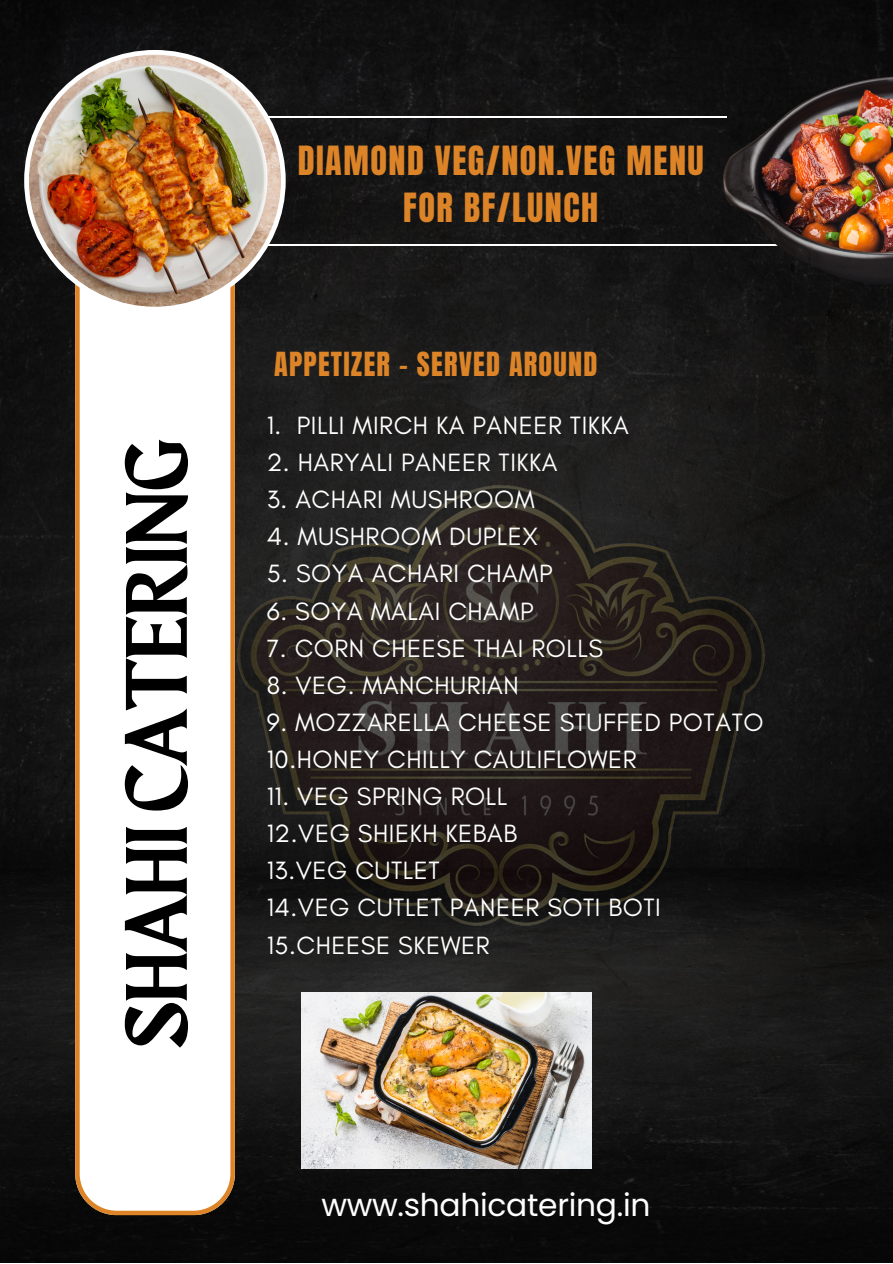
<style>
.page{position:relative;width:893px;height:1264px;background:#fff}
.page>*{position:absolute;margin:0;border:0;box-sizing:border-box;transform-origin:0 0}
.t1{font:87.3px "Maragsa Display";color:#000}
.t2{font:34.2px "Anton";letter-spacing:.045em;color:#dc8427}
.t3{font:31.35px "Poppins";letter-spacing:-.01em;color:#fff}
.t4{font:28.2px "Anton";letter-spacing:.045em;color:#dc8427}
.t5{font:25.5px "Glacial Indifference";letter-spacing:.02em;color:#fff}
</style>
<div class="page">
<img style="left:0;top:0;width:892px;height:1262px">
<img style="left:235px;top:357px;width:623px;height:681px">
<svg style="left:75px;top:311px;width:160px;height:904px"></svg>
<hr style="left:266px;top:244px;width:537px;height:1px;background:#fff">
<hr style="left:264px;top:116px;width:462px;height:1px;background:#fff">
<img style="left:24px;top:50px;width:262px;height:261px">
<img style="left:723px;top:76px;width:169px;height:208px">
<img style="left:302px;top:992px;width:289px;height:176px">
<p class="t1" style="left:119px;top:1048px;width:610px;rotate:-90deg">SHAHICATERING</p>
<p class="t2" style="left:298px;top:136px;width:407px">DIAMOND VEG/NON.VEG MENU</p>
<p class="t2" style="left:403px;top:183px;width:196px">FOR BF/LUNCH</p>
<p class="t4" style="left:274px;top:344px;width:325px">APPETIZER – SERVED AROUND</p>
<p class="t5" style="left:267px;top:410px;width:363px">1. PILLI MIRCH KA PANEER TIKKA</p>
<p class="t5" style="left:267px;top:447px;width:292px">2. HARYALI PANEER TIKKA</p>
<p class="t5" style="left:267px;top:484px;width:269px">3. ACHARI MUSHROOM</p>
<p class="t5" style="left:267px;top:521px;width:273px">4. MUSHROOM DUPLEX</p>
<p class="t5" style="left:267px;top:558px;width:287px">5. SOYA ACHARI CHAMP</p>
<p class="t5" style="left:267px;top:595px;width:268px">6. SOYA MALAI CHAMP</p>
<p class="t5" style="left:267px;top:632px;width:338px">7. CORN CHEESE THAI ROLLS</p>
<p class="t5" style="left:267px;top:669px;width:254px">8. VEG. MANCHURIAN</p>
<p class="t5" style="left:267px;top:706px;width:498px">9. MOZZARELLA CHEESE STUFFED POTATO</p>
<p class="t5" style="left:267px;top:743px;width:371px">10.HONEY CHILLY CAULIFLOWER</p>
<p class="t5" style="left:267px;top:780px;width:242px">11. VEG SPRING ROLL</p>
<p class="t5" style="left:267px;top:818px;width:252px">12.VEG SHIEKH KEBAB</p>
<p class="t5" style="left:267px;top:855px;width:174px">13.VEG CUTLET</p>
<p class="t5" style="left:267px;top:892px;width:395px">14.VEG CUTLET PANEER SOTI BOTI</p>
<p class="t5" style="left:267px;top:929px;width:224px">15.CHEESE SKEWER</p>
<p class="t3" style="left:321px;top:1182px;width:330px">www.shahicatering.in</p>
</div>
